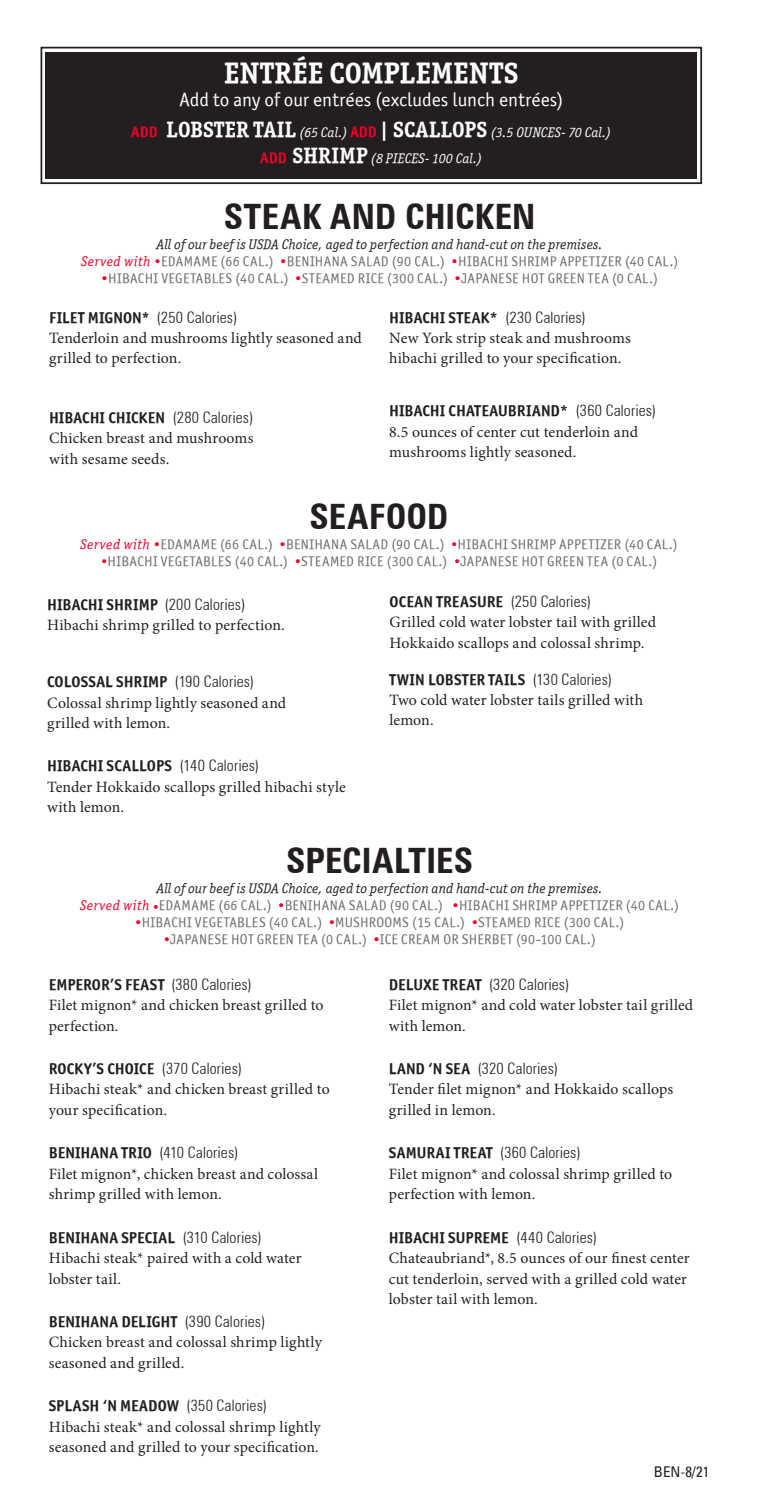
<style>
.page{position:relative;width:758px;height:1512px;background:#fff}
.page>*{position:absolute;margin:0;border:0;box-sizing:border-box;transform-origin:0 0}
.t1{font:700 condensed 35px "Zurich BT";color:#231f20}
.t2{font:29.75px "Officina Serif OSITCTT Bold";letter-spacing:.01em;color:#fff}
.t3{font:19.25px "Officina Sans ITCTT Book";letter-spacing:.005em;color:#fff}
.t4{font:15.75px/20.3px "Minion Pro";letter-spacing:.01em;color:#231f20}
.t5{font:15.75px "Officina Sans ITCTT Bold";letter-spacing:.005em;color:#231f20}
.t6{font:300 condensed 15.75px "Zurich BT";letter-spacing:.01em;color:#231f20}
.t7{font:condensed 14.88px "Univers LT";color:#231f20}
.t8{font:14px "Officina Sans ITCTT Book";letter-spacing:.025em;color:#6c6d70}
.t9{font:14px "Officina Serif ITCTT Book Ita";letter-spacing:.01em;color:#231f20}
.t10{font:14px/25.4px "Officina Serif ITCTT Book Ita";letter-spacing:.015em;color:#fff;text-align:center}
.s1{font-family:"Officina Sans ITCTT Bold";font-size:15.4px;color:#ef0027}
.s2{font-family:"Officina Serif ITCTT Bold";font-size:22.22px}
.s3{font-family:"Officina Serif ITCTT Book Ita";color:#ef0027}
.s4{font-family:"Officina Serif ITCTT Book";color:#ef0027}
.s5{font-family:"Officina Sans ITCTT Bold";font-weight:400;font-stretch:normal}
.s6{font-family:"Zurich BT";font-weight:300;font-stretch:condensed}
.s7{font-family:"Minion Pro";font-weight:700;color:#ef0027}
</style>
<div class="page">
<svg style="left:40px;top:46px;width:662px;height:139px;background:#353132"></svg>
<div style="left:46px;top:52px;width:650px;height:127px;border:5px solid #231f20"></div>
<h2 class="t2" style="left:224px;top:55px;width:296px">ENTRÉE COMPLEMENTS</h2>
<p class="t3" style="left:179px;top:89px;width:385px">Add to any of our entrées (excludes lunch entrées)</p>
<p class="t10" style="left:131px;top:120px;width:481px"><span class="s1">ADD</span> <span class="s2">LOBSTER TAIL</span> (65 Cal.) <span class="s1">ADD</span> <span class="s2">| SCALLOPS</span> (3.5 OUNCES- 70 Cal.)<br><span class="s1">ADD</span> <span class="s2">SHRIMP</span> (8 PIECES- 100 Cal.)</p>
<h1 class="t1" style="left:224px;top:195px;width:313px">STEAK AND CHICKEN</h1>
<p class="t9" style="left:156px;top:236px;width:447px">All of our beef is USDA Choice, aged to perfection and hand-cut on the premises.</p>
<p class="t8" style="left:81px;top:253px;width:598px"><span class="s3">Served with</span> <span class="s4">•</span>EDAMAME (66 CAL.) <span class="s4">•</span>BENIHANA SALAD (90 CAL.) <span class="s4">•</span>HIBACHI SHRIMP APPETIZER (40 CAL.)</p>
<p class="t8" style="left:101px;top:270px;width:558px"><span class="s4">•</span>HIBACHI VEGETABLES (40 CAL.) <span class="s4">•</span>STEAMED RICE (300 CAL.) <span class="s4">•</span>JAPANESE HOT GREEN TEA (0 CAL.)</p>
<p class="t6" style="left:49px;top:307px;width:190px"><span class="s5">FILET MIGNON*</span> (250 Calories)</p>
<p class="t4" style="left:49px;top:328px;width:314px">Tenderloin and mushrooms lightly seasoned and grilled to perfection.</p>
<p class="t5" style="left:389px;top:307px;width:198px">HIBACHI STEAK* <span class="s6">(230 Calories)</span></p>
<p class="t4" style="left:389px;top:328px;width:243px">New York strip steak and mushrooms hibachi grilled to your specifcation.</p>
<p class="t5" style="left:389px;top:401px;width:268px">HIBACHI CHATEAUBRIAND* <span class="s6">(360 Calories)</span></p>
<p class="t4" style="left:389px;top:422px;width:250px">8.5 ounces of center cut tenderloin and mushrooms lightly seasoned.</p>
<p class="t5" style="left:49px;top:408px;width:206px">HIBACHI CHICKEN <span class="s6">(280 Calories)</span></p>
<p class="t4" style="left:49px;top:428px;width:206px">Chicken breast and mushrooms with sesame seeds.</p>
<h1 class="t1" style="left:309px;top:495px;width:140px">SEAFOOD</h1>
<p class="t8" style="left:80px;top:536px;width:598px"><span class="s3">Served with</span> <span class="s4">•</span>EDAMAME (66 CAL.) <span class="s4">•</span>BENIHANA SALAD (90 CAL.) <span class="s4">•</span>HIBACHI SHRIMP APPETIZER (40 CAL.)</p>
<p class="t8" style="left:101px;top:553px;width:558px"><span class="s4">•</span>HIBACHI VEGETABLES (40 CAL.) <span class="s4">•</span>STEAMED RICE (300 CAL.) <span class="s4">•</span>JAPANESE HOT GREEN TEA (0 CAL.)</p>
<p class="t5" style="left:47px;top:594px;width:199px">HIBACHI SHRIMP <span class="s6">(200 Calories)</span></p>
<p class="t4" style="left:47px;top:615px;width:239px">Hibachi shrimp grilled to perfection.</p>
<p class="t5" style="left:389px;top:592px;width:203px">OCEAN TREASURE <span class="s6">(250 Calories)</span></p>
<p class="t4" style="left:389px;top:612px;width:268px">Grilled cold water lobster tail with grilled<br>Hokkaido scallops and colossal shrimp.</p>
<p class="t5" style="left:389px;top:669px;width:224px">TWIN LOBSTER TAILS <span class="s6">(130 Calories)</span></p>
<p class="t4" style="left:389px;top:690px;width:255px">Two cold water lobster tails grilled with lemon.</p>
<p class="t5" style="left:47px;top:672px;width:208px">COLOSSAL SHRIMP <span class="s6">(190 Calories)</span></p>
<p class="t4" style="left:47px;top:692px;width:240px">Colossal shrimp lightly seasoned and grilled with lemon.</p>
<p class="t5" style="left:47px;top:756px;width:213px">HIBACHI SCALLOPS <span class="s6">(140 Calories)</span></p>
<p class="t4" style="left:47px;top:776px;width:300px">Tender Hokkaido scallops grilled hibachi style with lemon.</p>
<h1 class="t1" style="left:286px;top:839px;width:188px">SPECIALTIES</h1>
<p class="t9" style="left:156px;top:880px;width:447px">All of our beef is USDA Choice, aged to perfection and hand-cut on the premises.</p>
<p class="t8" style="left:80px;top:897px;width:600px"><span class="s3">Served with</span> <span class="s7">•</span>EDAMAME (66 CAL.) <span class="s4">•</span>BENIHANA SALAD (90 CAL.) <span class="s4">•</span>HIBACHI SHRIMP APPETIZER (40 CAL.)</p>
<p class="t8" style="left:135px;top:914px;width:491px"><span class="s4">•</span>HIBACHI VEGETABLES (40 CAL.) <span class="s4">•</span>MUSHROOMS (15 CAL.) <span class="s4">•</span>STEAMED RICE (300 CAL.)</p>
<p class="t8" style="left:163px;top:930px;width:434px"><span class="s4">•</span>JAPANESE HOT GREEN TEA (0 CAL.) <span class="s4">•</span>ICE CREAM OR SHERBET (90-100 CAL.)</p>
<p class="t5" style="left:49px;top:974px;width:205px">EMPEROR’S FEAST <span class="s6">(380 Calories)</span></p>
<p class="t4" style="left:49px;top:995px;width:276px">Filet mignon* and chicken breast grilled to perfection.</p>
<p class="t5" style="left:49px;top:1059px;width:195px">ROCKY’S CHOICE <span class="s6">(370 Calories)</span></p>
<p class="t4" style="left:49px;top:1079px;width:282px">Hibachi steak* and chicken breast grilled to your specifcation.</p>
<p class="t6" style="left:49px;top:1143px;width:191px"><span class="s5">BENIHANA TRIO</span> (410 Calories)</p>
<p class="t4" style="left:49px;top:1163px;width:271px">Filet mignon*, chicken breast and colossal shrimp grilled with lemon.</p>
<p class="t5" style="left:49px;top:1227px;width:215px">BENIHANA SPECIAL <span class="s6">(310 Calories)</span></p>
<p class="t4" style="left:49px;top:1248px;width:254px">Hibachi steak* paired with a cold water lobster tail.</p>
<p class="t5" style="left:49px;top:1312px;width:218px">BENIHANA DELIGHT <span class="s6">(390 Calories)</span></p>
<p class="t4" style="left:49px;top:1332px;width:274px">Chicken breast and colossal shrimp lightly seasoned and grilled.</p>
<p class="t5" style="left:49px;top:1396px;width:220px">SPLASH ‘N MEADOW <span class="s6">(350 Calories)</span></p>
<p class="t4" style="left:49px;top:1416px;width:273px">Hibachi steak* and colossal shrimp lightly seasoned and grilled to your specifcation.</p>
<p class="t6" style="left:389px;top:974px;width:182px"><span class="s5">DELUXE TREAT</span> (320 Calories)</p>
<p class="t4" style="left:389px;top:995px;width:306px">Filet mignon* and cold water lobster tail grilled with lemon.</p>
<p class="t6" style="left:389px;top:1059px;width:171px"><span class="s5">LAND ‘N SEA</span> (320 Calories)</p>
<p class="t4" style="left:389px;top:1079px;width:285px">Tender flet mignon* and Hokkaido scallops grilled in lemon.</p>
<p class="t6" style="left:389px;top:1143px;width:193px"><span class="s5">SAMURAI TREAT</span> (360 Calories)</p>
<p class="t4" style="left:389px;top:1163px;width:285px">Filet mignon* and colossal shrimp grilled to perfection with lemon.</p>
<p class="t5" style="left:389px;top:1227px;width:210px">HIBACHI SUPREME <span class="s6">(440 Calories)</span></p>
<p class="t4" style="left:389px;top:1248px;width:302px">Chateaubriand*, 8.5 ounces of our fnest center cut tenderloin, served with a grilled cold water lobster tail with lemon.</p>
<p class="t7" style="left:653px;top:1462px;width:57px">BEN-8/21</p>
</div>
